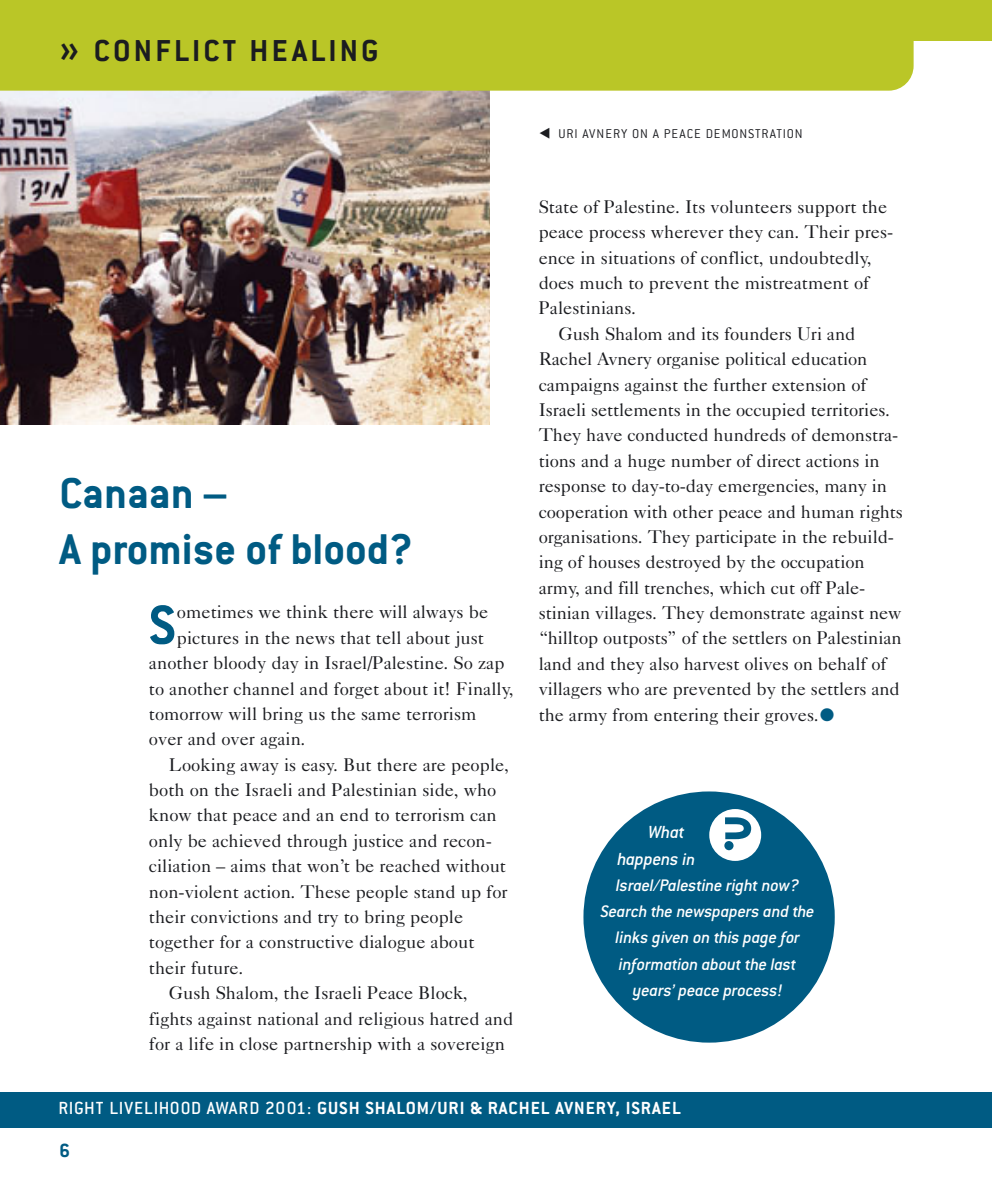
<style>
.page{position:relative;width:993px;height:1191px;background:#fff}
.page>*{position:absolute;margin:0;border:0;box-sizing:border-box;transform-origin:0 0}
.t1{font:66.5px "Ha Manga Irregular LL";color:#fff}
.t2{font:700 60.38px "Conduit ITC";color:#005b83}
.t3{font:700 47.25px/56px "Conduit ITC";color:#005b83}
.t4{font:700 33.25px "Conduit ITC";letter-spacing:.1em;color:#1b1c20}
.t5{font:700 21px "Conduit ITC";color:#005b83}
.t6{font:700 19.25px "Conduit ITC";letter-spacing:.05em;color:#fff}
.t7{font:italic 500 19.25px/26.2px "Conduit ITC";letter-spacing:-.015em;color:#fff}
.t8{font:18.38px "Caslon Five Forty";color:#1b1c20}
.t9{font:italic 500 18.38px/26.2px "Conduit ITC";letter-spacing:-.015em;color:#fff;text-align:center}
.t10{font:300 14px "Conduit ITC";letter-spacing:.06em;color:#1b1c20}
.s1{font-family:"Ha Manga Irregular LL";font-weight:400}
.s2{font-family:"European Pi Three";color:#005b83}
.s3{font-size:18.38px}
.s4{font-weight:500}
</style>
<div class="page">
<img style="left:0;top:91px;width:489px;height:333px">
<div style="left:0;top:41px;width:913px;height:50px;background:#bac627"></div>
<div style="left:0;top:1px;width:990px;height:40px;background:#bac627"></div>
<div style="left:0;top:1092px;width:990px;height:35px;background:#005b83"></div>
<div style="left:583px;top:791px;width:251px;height:251px;background:#005b83;border-radius:50%"></div>
<h3 class="t4" style="left:60px;top:39px;width:320px"><span class="s1">»</span> CONFLICT HEALING</h3>
<h3 class="t3" style="left:60px;top:470px;width:355px">Canaan –<br>A promise of blood?</h3>
<h2 class="t2" style="left:149px;top:604px;width:28px">S</h2>
<p class="t8" style="left:177px;top:605px;width:312px">ometimes we think there will always be</p>
<p class="t8" style="left:177px;top:631px;width:308px">pictures in the news that tell about just</p>
<p class="t8" style="left:149px;top:656px;width:357px">another bloody day in Israel/Palestine. So zap</p>
<p class="t8" style="left:149px;top:681px;width:366px">to another channel and forget about it! Finally,</p>
<p class="t8" style="left:149px;top:707px;width:329px">tomorrow will bring us the same terrorism</p>
<p class="t8" style="left:149px;top:732px;width:158px">over and over again.</p>
<p class="t8" style="left:169px;top:758px;width:341px">Looking away is easy. But there are people,</p>
<p class="t8" style="left:149px;top:783px;width:349px">both on the Israeli and Palestinian side, who</p>
<p class="t8" style="left:149px;top:808px;width:349px">know that peace and an end to terrorism can</p>
<p class="t8" style="left:149px;top:834px;width:344px">only be achieved through justice and recon-</p>
<p class="t8" style="left:149px;top:859px;width:358px">ciliation – aims that won’t be reached without</p>
<p class="t8" style="left:149px;top:884px;width:360px">non-violent action. These people stand up for</p>
<p class="t8" style="left:149px;top:910px;width:316px">their convictions and try to bring people</p>
<p class="t8" style="left:149px;top:935px;width:327px">together for a constructive dialogue about</p>
<p class="t8" style="left:149px;top:961px;width:96px">their future.</p>
<p class="t8" style="left:169px;top:986px;width:300px">Gush Shalom, the Israeli Peace Block,</p>
<p class="t8" style="left:149px;top:1011px;width:366px">fights against national and religious hatred and</p>
<p class="t8" style="left:149px;top:1037px;width:357px">for a life in close partnership with a sovereign</p>
<p class="t10" style="left:558px;top:129px;width:245px">URI AVNERY ON A PEACE DEMONSTRATION</p>
<p class="t8" style="left:538px;top:200px;width:350px">State of Palestine. Its volunteers support the</p>
<p class="t8" style="left:538px;top:225px;width:356px">peace process wherever they can. Their pres-</p>
<p class="t8" style="left:538px;top:251px;width:334px">ence in situations of conflict, undoubtedly,</p>
<p class="t8" style="left:538px;top:276px;width:332px">does much to prevent the mistreatment of</p>
<p class="t8" style="left:538px;top:301px;width:99px">Palestinians.</p>
<p class="t8" style="left:558px;top:327px;width:298px">Gush Shalom and its founders Uri and</p>
<p class="t8" style="left:538px;top:352px;width:330px">Rachel Avnery organise political education</p>
<p class="t8" style="left:538px;top:378px;width:329px">campaigns against the further extension of</p>
<p class="t8" style="left:538px;top:403px;width:353px">Israeli settlements in the occupied territories.</p>
<p class="t8" style="left:538px;top:428px;width:361px">They have conducted hundreds of demonstra-</p>
<p class="t8" style="left:538px;top:454px;width:342px">tions and a huge number of direct actions in</p>
<p class="t8" style="left:538px;top:479px;width:350px">response to day-to-day emergencies, many in</p>
<p class="t8" style="left:538px;top:505px;width:366px">cooperation with other peace and human rights</p>
<p class="t8" style="left:538px;top:530px;width:356px">organisations. They participate in the rebuild-</p>
<p class="t8" style="left:538px;top:555px;width:327px">ing of houses destroyed by the occupation</p>
<p class="t8" style="left:538px;top:581px;width:328px">army, and fill trenches, which cut off Pale-</p>
<p class="t8" style="left:538px;top:606px;width:364px">stinian villages. They demonstrate against new</p>
<p class="t8" style="left:538px;top:631px;width:364px">“hilltop outposts” of the settlers on Palestinian</p>
<p class="t8" style="left:538px;top:657px;width:349px">land and they also harvest olives on behalf of</p>
<p class="t8" style="left:538px;top:682px;width:362px">villagers who are prevented by the settlers and</p>
<p class="t8" style="left:538px;top:708px;width:297px">the army from entering their groves.<span class="s2">-</span></p>
<h1 class="t1" style="left:703px;top:799px;width:63px">?</h1>
<p class="t7" style="left:617px;top:821px;width:79px;text-indent:31px">What happens <span class="s3">in</span></p>
<p class="t9" style="left:600px;top:873px;width:215px">Israel/Palestine right now?<br>Search the newspapers and the links given on this page for information about the last years’ peace process!</p>
<p class="t6" style="left:59px;top:1101px;width:623px"><span class="s4">RIGHT LIVELIHOOD AWARD 2001:</span> GUSH SHALOM/URI &amp; RACHEL AVNERY, ISRAEL</p>
<p class="t5" style="left:60px;top:1143px;width:12px">6</p>
</div>
